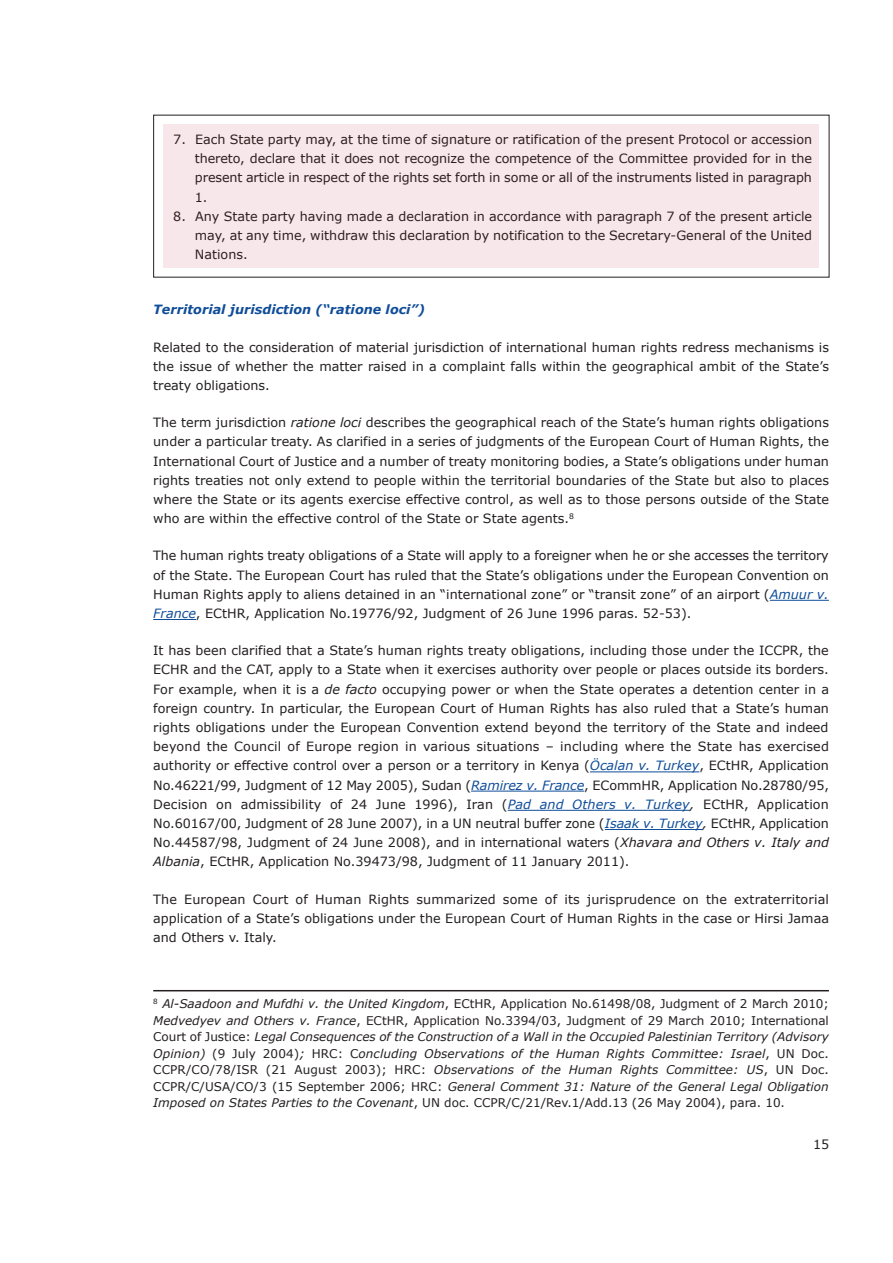
<style>
.page{position:relative;width:893px;height:1263px;background:#fff}
.page>*{position:absolute;margin:0;border:0;box-sizing:border-box;transform-origin:0 0}
.t1{font:12.75px/19.2px "Verdana";color:#231f20;text-align:justify}
.t2{font:italic 700 12.75px "Verdana";color:#0f4d99}
.t3{font:italic 12px/16.5px "Verdana";color:#231f20;text-align:justify}
.s1{font-style:italic}
.s2{font-style:italic;color:#0f4d99}
.s3{font-style:normal}
</style>
<div class="page">
<hr style="left:770px;top:600px;width:59px;height:1px;background:#0f4d99">
<hr style="left:153px;top:619px;width:43px;height:1px;background:#0f4d99">
<hr style="left:590px;top:771px;width:109px;height:1px;background:#0f4d99">
<hr style="left:471px;top:791px;width:113px;height:1px;background:#0f4d99">
<hr style="left:508px;top:810px;width:182px;height:1px;background:#0f4d99">
<hr style="left:605px;top:829px;width:97px;height:1px;background:#0f4d99">
<hr style="left:153px;top:990px;width:676px;height:1px;background:#231f20">
<div style="left:163px;top:125px;width:656px;height:143px;background:#f7e7ea"></div>
<p class="t1" style="left:195px;top:129px;width:619px;text-indent:-22px">7. Each State party may, at the time of signature or ratification of the present Protocol or accession thereto, declare that it does not recognize the competence of the Committee provided for in the present article in respect of the rights set forth in some or all of the instruments listed in paragraph 1.</p>
<p class="t1" style="left:195px;top:206px;width:619px;text-indent:-22px">8. Any State party having made a declaration in accordance with paragraph 7 of the present article may, at any time, withdraw this declaration by notification to the Secretary-General of the United Nations.</p>
<p class="t2" style="left:153px;top:302px;width:273px">Territorial jurisdiction (“ratione loci”)</p>
<p class="t1" style="left:153px;top:337px;width:677px">Related to the consideration of material jurisdiction of international human rights redress mechanisms is the issue of whether the matter raised in a complaint falls within the geographical ambit of the State’s treaty obligations.</p>
<p class="t1" style="left:153px;top:413px;width:677px">The term jurisdiction <span class="s1">ratione loci</span> describes the geographical reach of the State’s human rights obligations under a particular treaty. As clarified in a series of judgments of the European Court of Human Rights, the International Court of Justice and a number of treaty monitoring bodies, a State’s obligations under human rights treaties not only extend to people within the territorial boundaries of the State but also to places where the State or its agents exercise effective control, as well as to those persons outside of the State who are within the effective control of the State or State agents.<sup>8</sup></p>
<p class="t1" style="left:153px;top:546px;width:677px">The human rights treaty obligations of a State will apply to a foreigner when he or she accesses the territory of the State. The European Court has ruled that the State’s obligations under the European Convention on Human Rights apply to aliens detained in an “international zone” or “transit zone” of an airport (<span class="s2">Amuur v.<br>France</span>, ECtHR, Application No.19776/92, Judgment of 26 June 1996 paras. 52-53).</p>
<p class="t1" style="left:153px;top:641px;width:677px">It has been clarified that a State’s human rights treaty obligations, including those under the ICCPR, the ECHR and the CAT, apply to a State when it exercises authority over people or places outside its borders.<br>For example, when it is a <span class="s1">de facto</span> occupying power or when the State operates a detention center in a foreign country. In particular, the European Court of Human Rights has also ruled that a State’s human rights obligations under the European Convention extend beyond the territory of the State and indeed beyond the Council of Europe region in various situations – including where the State has exercised authority or effective control over a person or a territory in Kenya (<span class="s2">Öcalan v. Turkey</span>, ECtHR, Application No.46221/99, Judgment of 12 May 2005), Sudan (<span class="s2">Ramirez v. France</span>, ECommHR, Application No.28780/95, Decision on admissibility of 24 June 1996), Iran (<span class="s2">Pad and Others v. Turkey</span><span class="s1">,</span> ECtHR, Application No.60167/00, Judgment of 28 June 2007), in a UN neutral buffer zone (<span class="s2">Isaak v. Turkey</span><span class="s1">,</span> ECtHR, Application No.44587/98, Judgment of 24 June 2008), and in international waters (<span class="s1">Xhavara and Others v. Italy and Albania</span>, ECtHR, Application No.39473/98, Judgment of 11 January 2011).</p>
<p class="t1" style="left:153px;top:889px;width:677px">The European Court of Human Rights summarized some of its jurisprudence on the extraterritorial application of a State’s obligations under the European Court of Human Rights in the case or Hirsi Jamaa and Others v. Italy.</p>
<p class="t3" style="left:153px;top:995px;width:677px"><sup>8</sup> Al-Saadoon and Mufdhi v. the United Kingdom<span class="s3">, ECtHR, Application No.61498/08, Judgment of 2 March 2010; </span>Medvedyev and Others v. France<span class="s3">, ECtHR, Application No.3394/03, Judgment of 29 March 2010; International Court of Justice:</span> Legal Consequences of the Construction of a Wall in the Occupied Palestinian Territory (Advisory Opinion) <span class="s3">(9 July 2004)</span>; <span class="s3">HRC: C</span>oncluding Observations of the Human Rights Committee: Israel<span class="s3">, UN Doc.<br>CCPR/CO/78/ISR (21 August 2003); HRC:</span> Observations of the Human Rights Committee: US<span class="s3">, UN Doc.<br>CCPR/C/USA/CO/3 (15 September 2006; HRC:</span> General Comment 31: Nature of the General Legal Obligation Imposed on States Parties to the Covenant<span class="s3">, UN doc. CCPR/C/21/Rev.1/Add.13 (26 May 2004), para. 10.</span></p>
<p class="t1" style="left:813px;top:1134px;width:18px">15</p>
</div>
